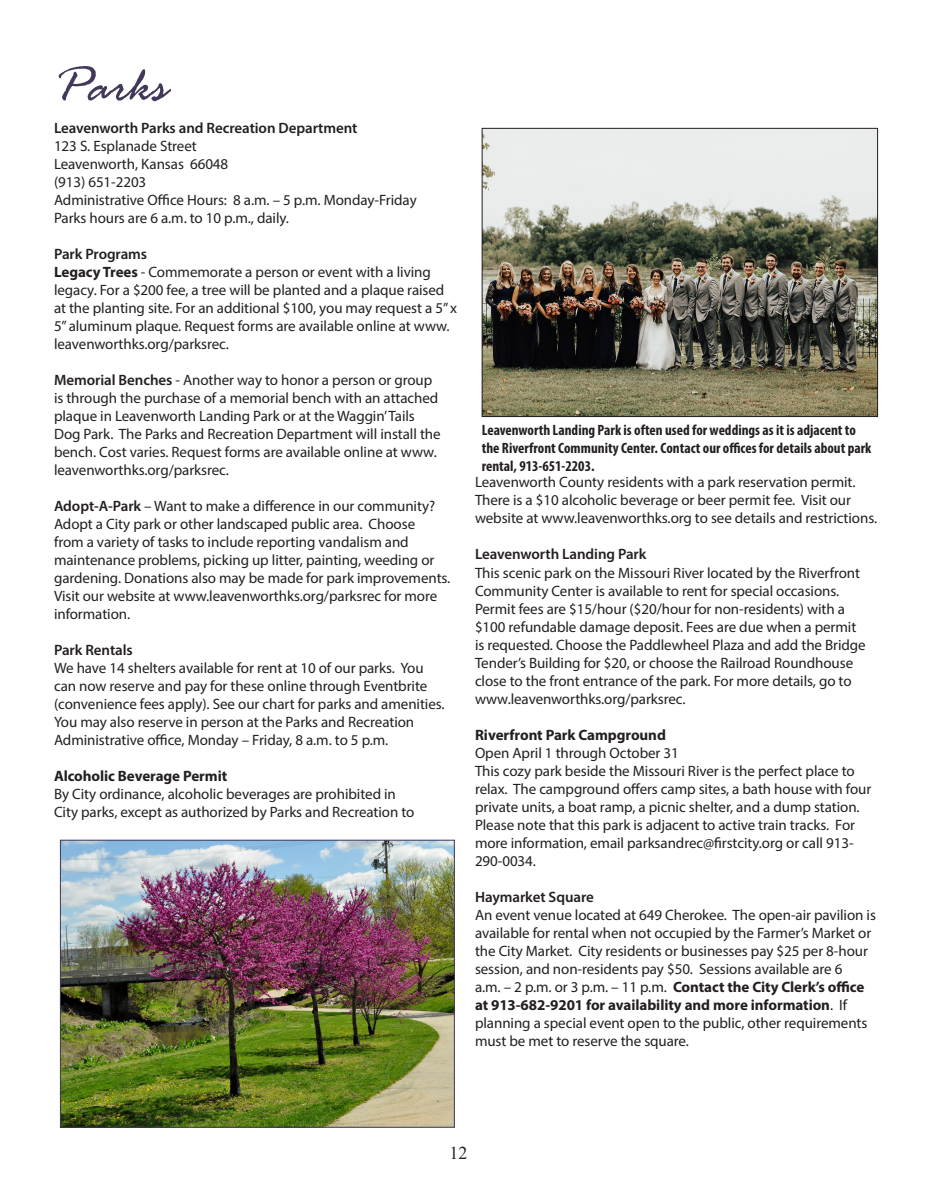
<style>
.page{position:relative;width:932px;height:1202px;background:#fff}
.page>*{position:absolute;margin:0;border:0;box-sizing:border-box;transform-origin:0 0}
.t1{font:italic 54px "Rage";color:#423859}
.t2{font:18px "Times New Roman";color:#231f20}
.t3{font:15px/18px "Myriad Pro";letter-spacing:-.005em;color:#231f20}
.t4{font:700 condensed 15px/18px "Myriad Pro";color:#231f20}
.t5{font:600 15px "Myriad Pro";letter-spacing:-.005em;color:#231f20}
.t6{font:700 15px "Myriad Pro";letter-spacing:-.005em;color:#231f20}
.s1{font-weight:700}
.s2{font-weight:600}
</style>
<div class="page">
<img style="left:62px;top:841px;width:390px;height:284px">
<div style="left:60px;top:839px;width:394px;height:288px;border:1px solid #423859"></div>
<img style="left:484px;top:130px;width:392px;height:285px">
<div style="left:482px;top:128px;width:396px;height:289px;border:1px solid #231f20"></div>
<p class="t1" style="left:54px;top:56px;width:115px">Parks</p>
<p class="t5" style="left:54px;top:118px;width:305px">Leavenworth Parks and Recreation Department</p>
<p class="t3" style="left:54px;top:136px;width:144px">123 S. Esplanade Street</p>
<p class="t3" style="left:54px;top:154px;width:176px">Leavenworth, Kansas 66048</p>
<p class="t3" style="left:54px;top:172px;width:94px">(913) 651-2203</p>
<p class="t3" style="left:54px;top:190px;width:364px">Administrative Office Hours: 8 a.m. – 5 p.m. Monday-Friday</p>
<p class="t3" style="left:54px;top:208px;width:236px">Parks hours are 6 a.m. to 10 p.m., daily.</p>
<p class="t5" style="left:54px;top:244px;width:95px">Park Programs</p>
<p class="t3" style="left:54px;top:262px;width:404px"><span class="s1">Legacy Trees</span> - Commemorate a person or event with a living legacy. For a $200 fee, a tree will be planted and a plaque raised at the planting site. For an additional $100, you may request a 5” x 5” aluminum plaque. Request forms are available online at www. leavenworthks.org/parksrec.</p>
<p class="t3" style="left:54px;top:370px;width:388px"><span class="s2">Memorial Benches</span> - Another way to honor a person or group is through the purchase of a memorial bench with an attached plaque in Leavenworth Landing Park or at the Waggin’ Tails Dog Park. The Parks and Recreation Department will install the bench. Cost varies. Request forms are available online at www. leavenworthks.org/parksrec.</p>
<p class="t3" style="left:54px;top:496px;width:398px"><span class="s2">Adopt-A-Park</span> – Want to make a difference in our community?<br>Adopt a City park or other landscaped public area. Choose<br>from a variety of tasks to include reporting vandalism and maintenance problems, picking up litter, painting, weeding or gardening. Donations also may be made for park improvements.<br>Visit our website at www.leavenworthks.org/parksrec for more information.</p>
<p class="t5" style="left:54px;top:640px;width:80px">Park Rentals</p>
<p class="t3" style="left:54px;top:658px;width:392px">We have 14 shelters available for rent at 10 of our parks. You can now reserve and pay for these online through Eventbrite (convenience fees apply). See our chart for parks and amenities.<br>You may also reserve in person at the Parks and Recreation Administrative office, Monday – Friday, 8 a.m. to 5 p.m.</p>
<p class="t6" style="left:54px;top:766px;width:175px">Alcoholic Beverage Permit</p>
<p class="t3" style="left:54px;top:784px;width:362px">By City ordinance, alcoholic beverages are prohibited in<br>City parks, except as authorized by Parks and Recreation to</p>
<p class="t4" style="left:482px;top:420px;width:391px">Leavenworth Landing Park is often used for weddings as it is adjacent to the Riverfront Community Center. Contact our offices for details about park rental, 913-651-2203.</p>
<p class="t3" style="left:475px;top:473px;width:403px">Leavenworth County residents with a park reservation permit.<br>There is a $10 alcoholic beverage or beer permit fee. Visit our website at www.leavenworthks.org to see details and restrictions.</p>
<p class="t5" style="left:475px;top:545px;width:173px">Leavenworth Landing Park</p>
<p class="t3" style="left:475px;top:563px;width:392px">This scenic park on the Missouri River located by the Riverfront Community Center is available to rent for special occasions.<br>Permit fees are $15/hour ($20/hour for non-residents) with a $100 refundable damage deposit. Fees are due when a permit is requested. Choose the Paddlewheel Plaza and add the Bridge Tender’s Building for $20, or choose the Railroad Roundhouse close to the front entrance of the park. For more details, go to www.leavenworthks.org/parksrec.</p>
<p class="t6" style="left:475px;top:724px;width:192px">Riverfront Park Campground</p>
<p class="t3" style="left:475px;top:743px;width:205px">Open April 1 through October 31</p>
<p class="t3" style="left:475px;top:761px;width:398px">This cozy park beside the Missouri River is the perfect place to relax. The campground offers camp sites, a bath house with four private units, a boat ramp, a picnic shelter, and a dump station.<br>Please note that this park is adjacent to active train tracks. For more information, email parksandrec@firstcity.org or call 913- 290-0034.</p>
<p class="t5" style="left:475px;top:887px;width:120px">Haymarket Square</p>
<p class="t3" style="left:475px;top:905px;width:402px">An event venue located at 649 Cherokee. The open-air pavilion is available for rental when not occupied by the Farmer’s Market or the City Market. City residents or businesses pay $25 per 8-hour session, and non-residents pay $50. Sessions available are 6<br>a.m. – 2 p.m. or 3 p.m. – 11 p.m. <span class="s1">Contact the City Clerk’s office at 913-682-9201 for availability and more information</span>. If planning a special event open to the public, other requirements must be met to reserve the square.</p>
<p class="t2" style="left:449px;top:1139px;width:19px">12</p>
</div>
